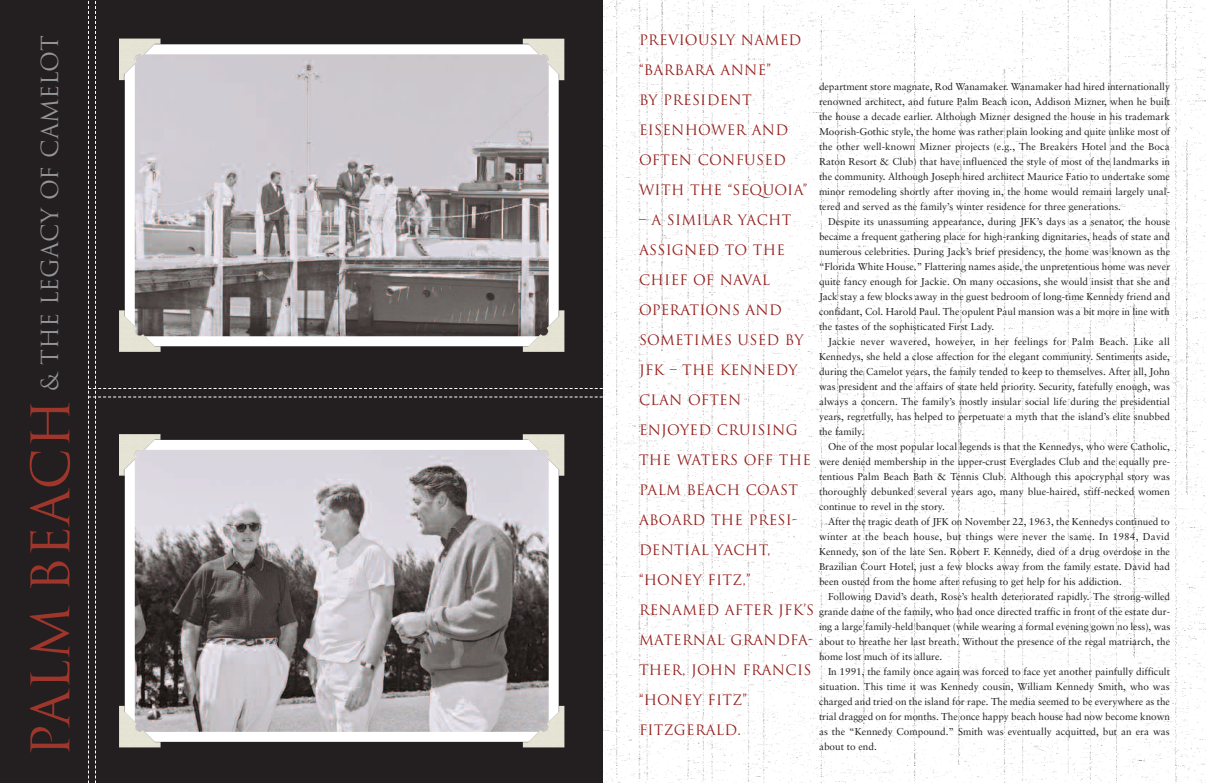
<style>
.page{position:relative;width:1206px;height:783px;background:#fff}
.page>*{position:absolute;margin:0;border:0;box-sizing:border-box;transform-origin:0 0}
.t1{font:51.6px "Trajan";color:#9f362c}
.t2{font:22.9px "Trajan";color:#939598}
.t3{font:14px/30px "Trajan";letter-spacing:.02em;color:#94201d}
.t4{font:10px/15px "Sabon";color:#231f20;text-align:justify}
</style>
<div class="page">
<img style="left:648px;top:0;width:558px;height:783px">
<div style="left:0;top:0;width:603px;height:783px;background:#231f20"></div>
<svg style="left:88px;top:0;width:560px;height:783px"></svg>
<img style="left:523px;top:39px;width:41px;height:41px">
<img style="left:523px;top:310px;width:41px;height:42px">
<img style="left:119px;top:310px;width:42px;height:42px">
<img style="left:136px;top:451px;width:412px;height:280px">
<div style="left:125px;top:440px;width:434px;height:302px;border:10px solid #fff"></div>
<img style="left:119px;top:434px;width:42px;height:42px">
<img style="left:523px;top:434px;width:41px;height:42px">
<img style="left:523px;top:706px;width:41px;height:41px">
<img style="left:119px;top:706px;width:42px;height:41px">
<h2 class="t2" style="left:37px;top:391px;width:357px;rotate:-90deg">&amp; THE LEGACY OF CAMELOT</h2>
<h1 class="t1" style="left:21px;top:757px;width:360px;rotate:-90deg">PALM BEACH</h1>
<h3 class="t3" style="left:639px;top:25px;width:170px">PREVIOUSLY NAMED “BARBARA ANNE”<br>BY PRESIDENT<br>EISENHOWER AND<br>OFTEN CONFUSED<br>WITH THE “SEQUOIA”</h3>
<p class="t3" style="left:639px;top:205px;width:177px">– A SIMILAR YACHT<br>ASSIGNED TO THE<br>CHIEF OF NAVAL<br>OPERATIONS AND<br>SOMETIMES USED BY<br>JFK – THE KENNEDY<br>CLAN OFTEN<br>ENJOYED CRUISING<br>THE WATERS OFF THE<br>PALM BEACH COAST<br>ABOARD THE PRESI-<br>DENTIAL YACHT, “HONEY FITZ,”<br>RENAMED AFTER JFK’S<br>MATERNAL GRANDFA-<br>THER, JOHN FRANCIS “HONEY FITZ”<br>FITZGERALD.</p>
<p class="t4" style="left:819px;top:80px;width:353px">department store magnate, Rod Wanamaker. Wanamaker had hired internationally renowned architect, and future Palm Beach icon, Addison Mizner, when he built the house a decade earlier. Although Mizner designed the house in his trademark Moorish-Gothic style, the home was rather plain looking and quite unlike most of the other well-known Mizner projects (e.g., The Breakers Hotel and the Boca Raton Resort &amp; Club) that have influenced the style of most of the landmarks in the community. Although Joseph hired architect Maurice Fatio to undertake some minor remodeling shortly after moving in, the home would remain largely unal&shy;tered and served as the family’s winter residence for three generations.</p>
<p class="t4" style="left:819px;top:215px;width:353px;text-indent:9px">Despite its unassuming appearance, during JFK’s days as a senator, the house became a frequent gathering place for high-ranking dignitaries, heads of state and numerous celebrities. During Jack’s brief presidency, the home was known as the “Florida White House.” Flattering names aside, the unpretentious home was never quite fancy enough for Jackie. On many occasions, she would insist that she and Jack stay a few blocks away in the guest bedroom of long-time Kennedy friend and confidant, Col. Harold Paul. The opulent Paul mansion was a bit more in line with the tastes of the sophisticated First Lady.</p>
<p class="t4" style="left:819px;top:335px;width:353px;text-indent:9px">Jackie never wavered, however, in her feelings for Palm Beach. Like all Kennedys, she held a close affection for the elegant community. Sentiments aside, during the Camelot years, the family tended to keep to themselves. After all, John was president and the affairs of state held priority. Security, fatefully enough, was always a concern. The family’s mostly insular social life during the presidential years, regretfully, has helped to perpetuate a myth that the island’s elite snubbed the family.</p>
<p class="t4" style="left:819px;top:440px;width:353px;text-indent:9px">One of the most popular local legends is that the Kennedys, who were Catholic, were denied membership in the upper-crust Everglades Club and the equally pre&shy;tentious Palm Beach Bath &amp; Tennis Club. Although this apocryphal story was thoroughly debunked several years ago, many blue-haired, stiff-necked women continue to revel in the story.</p>
<p class="t4" style="left:819px;top:515px;width:353px;text-indent:9px">After the tragic death of JFK on November 22, 1963, the Kennedys continued to winter at the beach house, but things were never the same. In 1984, David Kennedy, son of the late Sen. Robert F. Kennedy, died of a drug overdose in the Brazilian Court Hotel, just a few blocks away from the family estate. David had been ousted from the home after refusing to get help for his addiction.</p>
<p class="t4" style="left:819px;top:590px;width:353px;text-indent:9px">Following David’s death, Rose’s health deteriorated rapidly. The strong-willed grande dame of the family, who had once directed traffic in front of the estate dur&shy;ing a large family-held banquet (while wearing a formal evening gown no less), was about to breathe her last breath. Without the presence of the regal matriarch, the home lost much of its allure.</p>
<p class="t4" style="left:819px;top:665px;width:353px;text-indent:9px">In 1991, the family once again was forced to face yet another painfully difficult situation. This time it was Kennedy cousin, William Kennedy Smith, who was charged and tried on the island for rape. The media seemed to be everywhere as the trial dragged on for months. The once happy beach house had now become known as the “Kennedy Compound.” Smith was eventually acquitted, but an era was about to end.</p>
</div>
